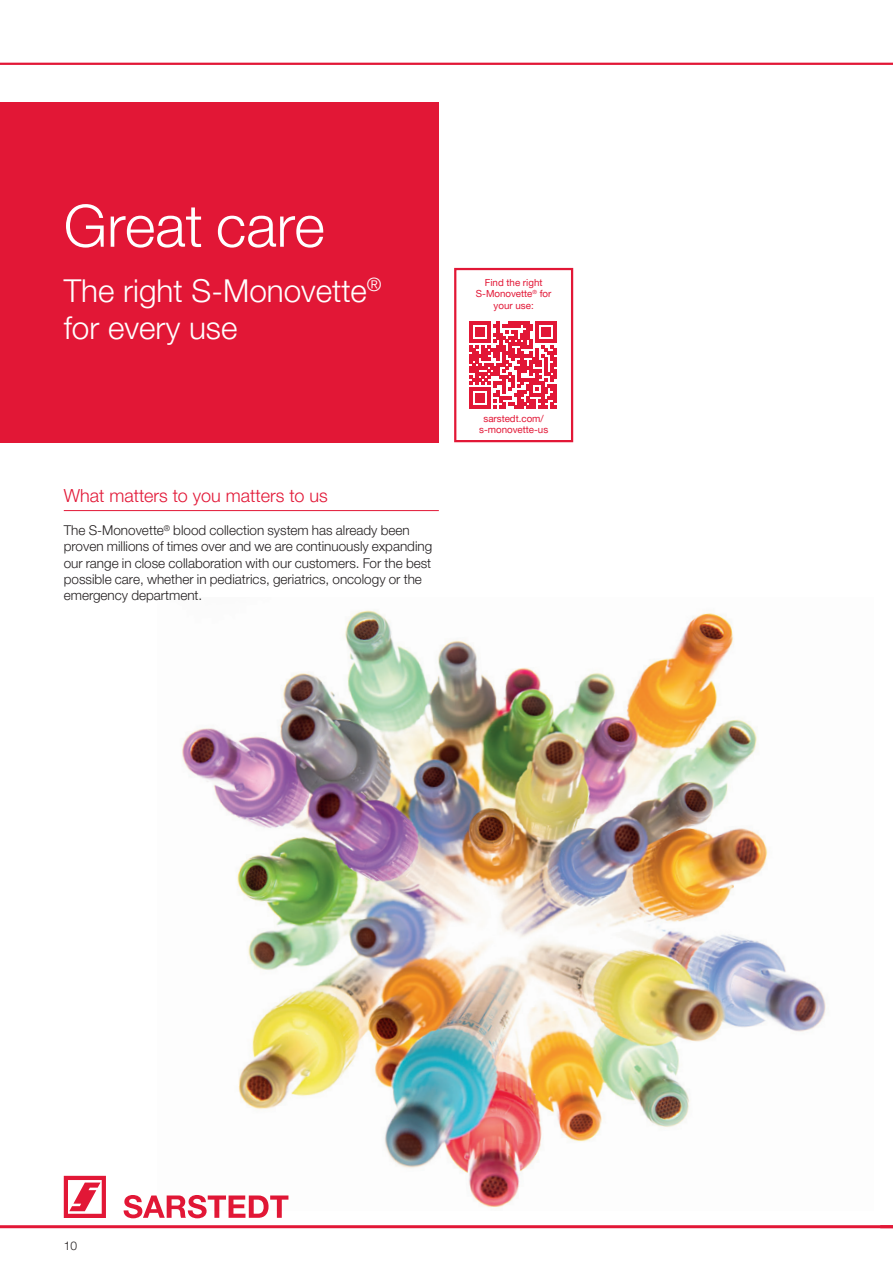
<style>
.page{position:relative;width:893px;height:1263px;background:#fff}
.page>*{position:absolute;margin:0;border:0;box-sizing:border-box;transform-origin:0 0}
.t1{font:300 58.5px "Helvetica Neue LTW1 G";color:#fff}
.t2{font:300 31.5px/37.8px "Helvetica Neue LTW1 G";color:#fff}
.t3{font:300 18px "Helvetica Neue LTW1 G";color:#e21736}
.t4{font:300 13.5px/16.2px "Helvetica Neue LTW1 G";color:#231f20}
.t5{font:300 12px "Helvetica Neue LTW1 G";color:#231f20}
.t6{font:9.75px/11.7px "Helvetica Neue LTW1 G";color:#e21736;text-align:center}
</style>
<div class="page">
<hr style="left:0;top:63px;width:893px;height:2px;background:#e21736">
<hr style="left:0;top:1225px;width:893px;height:3px;background:#e21736">
<svg style="left:64px;top:1176px;width:42px;height:42px"></svg>
<svg style="left:124px;top:1195px;width:158px;height:23px"></svg>
<div style="left:0;top:102px;width:439px;height:340px;background:#e21736"></div>
<img style="left:157px;top:610px;width:669px;height:601px">
<hr style="left:64px;top:510px;width:375px;height:1px;background:#e21736">
<div style="left:454px;top:268px;width:119px;height:174px;border:2px solid #e21736"></div>
<svg style="left:469px;top:321px;width:88px;height:88px"></svg>
<h1 class="t1" style="left:64px;top:190px;width:262px">Great care</h1>
<h2 class="t2" style="left:64px;top:271px;width:319px">The right S-Monovette<sup>® </sup>for every use</h2>
<h3 class="t3" style="left:64px;top:484px;width:266px">What matters to you matters to us</h3>
<p class="t4" style="left:64px;top:522px;width:370px">The S-Monovette<sup>®</sup> blood collection system has already been proven millions of times over and we are continuously expanding our range in close collaboration with our customers. For the best possible care, whether in pediatrics, geriatrics, oncology or the emergency department.</p>
<p class="t6" style="left:476px;top:276px;width:77px">Find the right<br>S-Monovette<sup>®</sup> for your use:</p>
<p class="t6" style="left:479px;top:412px;width:71px">sarstedt.com/ s-monovette-us</p>
<p class="t5" style="left:64px;top:1238px;width:15px">10</p>
</div>
